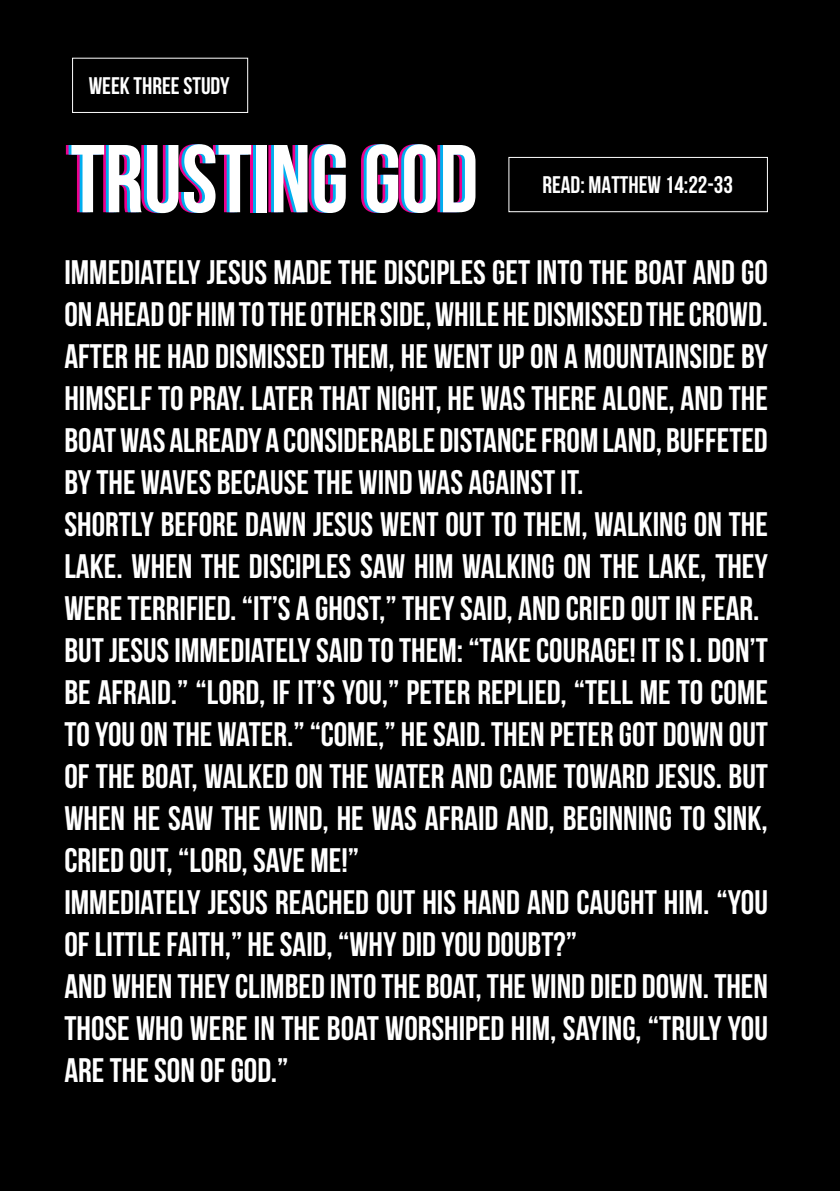
<style>
.page{position:relative;width:840px;height:1191px;background:#fff}
.page>*{position:absolute;margin:0;border:0;box-sizing:border-box;transform-origin:0 0}
.t1{font:700 96px "Bebas Neue";color:#fff}
.t2{font:700 34px/42px "Bebas Neue";color:#fff}
.t3{font:700 24px "Bebas Neue";color:#fff}
</style>
<div class="page">
<div style="left:0;top:0;width:839px;height:1191px;background:#000"></div>
<div style="left:72px;top:58px;width:176px;height:55px;border:1px solid #fff"></div>
<div style="left:508px;top:157px;width:259px;height:55px;border:1px solid #fff"></div>
<p class="t3" style="left:89px;top:73px;width:142px">WEEK THREE STUDY</p>
<h1 class="t1" style="left:71px;top:126px;width:409px">TRUSTING GOD</h1>
<p class="t3" style="left:542px;top:172px;width:192px">READ: MATTHEW 14:22-33</p>
<p class="t2" style="left:64px;top:250px;width:704px">IMMEDIATELY JESUS MADE THE DISCIPLES GET INTO THE BOAT AND GO ON AHEAD OF HIM TO THE OTHER SIDE, WHILE HE DISMISSED THE CROWD.<br>AFTER HE HAD DISMISSED THEM, HE WENT UP ON A MOUNTAINSIDE BY HIMSELF TO PRAY. LATER THAT NIGHT, HE WAS THERE ALONE, AND THE BOAT WAS ALREADY A CONSIDERABLE DISTANCE FROM LAND, BUFFETED BY THE WAVES BECAUSE THE WIND WAS AGAINST IT.<br>SHORTLY BEFORE DAWN JESUS WENT OUT TO THEM, WALKING ON THE LAKE. WHEN THE DISCIPLES SAW HIM WALKING ON THE LAKE, THEY WERE TERRIFIED. “IT’S A GHOST,” THEY SAID, AND CRIED OUT IN FEAR.<br>BUT JESUS IMMEDIATELY SAID TO THEM: “TAKE COURAGE! IT IS I. DON’T BE AFRAID.” “LORD, IF IT’S YOU,” PETER REPLIED, “TELL ME TO COME TO YOU ON THE WATER.” “COME,” HE SAID. THEN PETER GOT DOWN OUT OF THE BOAT, WALKED ON THE WATER AND CAME TOWARD JESUS. BUT WHEN HE SAW THE WIND, HE WAS AFRAID AND, BEGINNING TO SINK, CRIED OUT, “LORD, SAVE ME!”<br>IMMEDIATELY JESUS REACHED OUT HIS HAND AND CAUGHT HIM. “YOU OF LITTLE FAITH,” HE SAID, “WHY DID YOU DOUBT?”<br>AND WHEN THEY CLIMBED INTO THE BOAT, THE WIND DIED DOWN. THEN THOSE WHO WERE IN THE BOAT WORSHIPED HIM, SAYING, “TRULY YOU ARE THE SON OF GOD.”</p>
</div>
